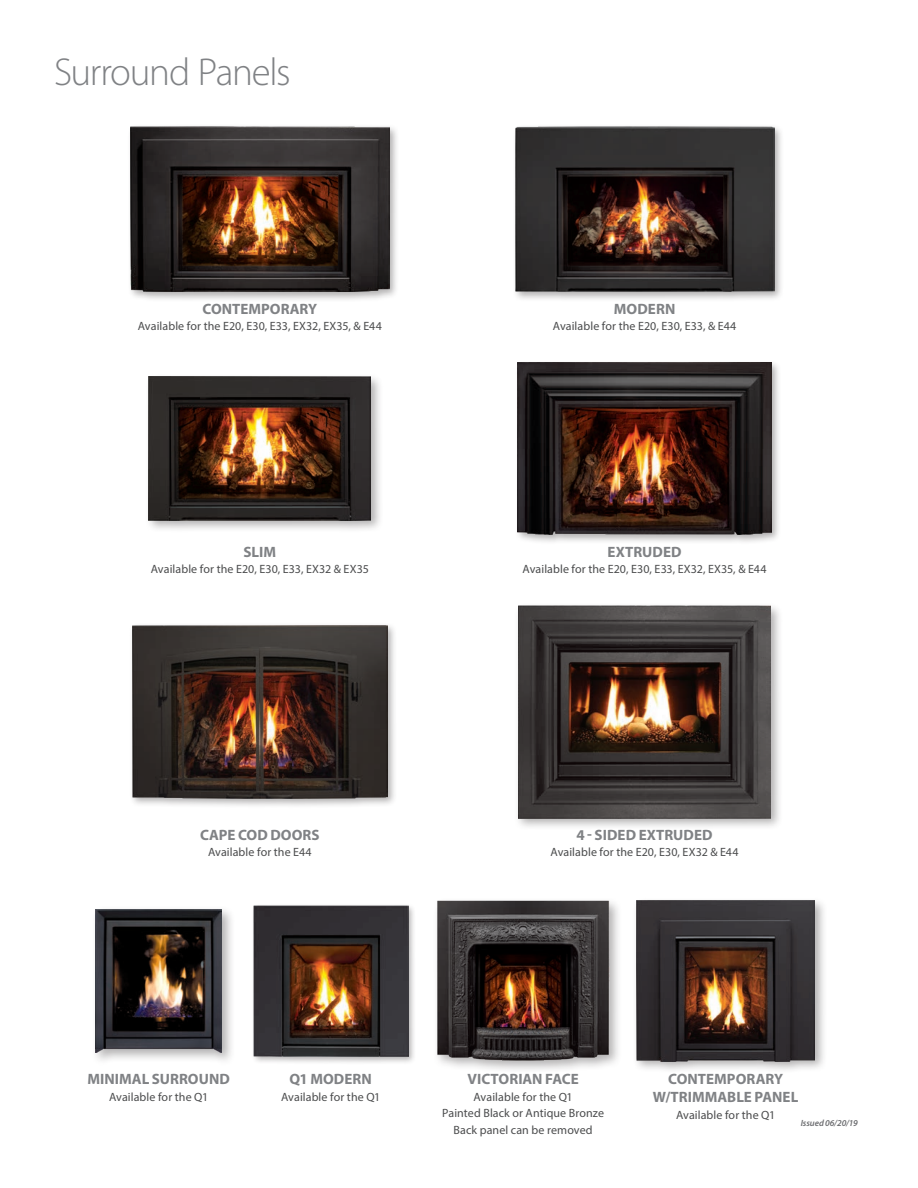
<style>
.page{position:relative;width:918px;height:1188px;background:#fff}
.page>*{position:absolute;margin:0;border:0;box-sizing:border-box;transform-origin:0 0}
.t1{font:300 39px "Myriad Pro";letter-spacing:-.035em;color:#808285}
.t2{font:700 15px/18px "Myriad Pro";letter-spacing:.005em;color:#808285;text-align:center}
.t3{font:12px/16.5px "Myriad Pro";letter-spacing:.01em;color:#4b4c4d;text-align:center}
.t4{font:italic 600 9px "Myriad Pro";letter-spacing:-.01em;color:#6c6d70}
</style>
<div class="page">
<div style="left:127px;top:124px;width:273px;height:178px;background:#231f20;opacity:.35"></div>
<img style="left:130px;top:127px;width:259px;height:165px">
<div style="left:512px;top:124px;width:272px;height:178px;background:#231f20;opacity:.35"></div>
<img style="left:515px;top:127px;width:259px;height:165px">
<div style="left:145px;top:373px;width:238px;height:160px;background:#231f20;opacity:.35"></div>
<img style="left:149px;top:377px;width:222px;height:144px">
<div style="left:515px;top:360px;width:267px;height:185px;background:#231f20;opacity:.35"></div>
<img style="left:518px;top:363px;width:253px;height:172px">
<div style="left:129px;top:622px;width:268px;height:186px;background:#231f20;opacity:.35"></div>
<img style="left:132px;top:625px;width:255px;height:173px">
<div style="left:514px;top:602px;width:269px;height:229px;background:#231f20;opacity:.35"></div>
<img style="left:518px;top:606px;width:253px;height:212px">
<div style="left:91px;top:905px;width:144px;height:161px;background:#231f20;opacity:.35"></div>
<img style="left:96px;top:909px;width:125px;height:144px">
<div style="left:251px;top:903px;width:165px;height:162px;background:#231f20;opacity:.35"></div>
<img style="left:253px;top:906px;width:155px;height:150px">
<div style="left:433px;top:896px;width:189px;height:177px;background:#231f20;opacity:.35"></div>
<img style="left:434px;top:898px;width:177px;height:165px">
<div style="left:633px;top:897px;width:194px;height:177px;background:#231f20;opacity:.35"></div>
<img style="left:637px;top:901px;width:178px;height:160px">
<h1 class="t1" style="left:54px;top:49px;width:238px">Surround Panels</h1>
<p class="t2" style="left:202px;top:299px;width:116px">CONTEMPORARY</p>
<p class="t3" style="left:138px;top:318px;width:246px">Available for the E20, E30, E33, EX32, EX35, &amp; E44</p>
<p class="t2" style="left:244px;top:542px;width:34px">SLIM</p>
<p class="t3" style="left:151px;top:561px;width:220px">Available for the E20, E30, E33, EX32 &amp; EX35</p>
<p class="t2" style="left:614px;top:299px;width:63px">MODERN</p>
<p class="t3" style="left:553px;top:318px;width:185px">Available for the E20, E30, E33, &amp; E44</p>
<p class="t2" style="left:608px;top:542px;width:75px">EXTRUDED</p>
<p class="t3" style="left:523px;top:561px;width:246px">Available for the E20, E30, E33, EX32, EX35, &amp; E44</p>
<p class="t2" style="left:200px;top:825px;width:121px">CAPE COD DOORS</p>
<p class="t3" style="left:208px;top:844px;width:105px">Available for the E44</p>
<p class="t2" style="left:576px;top:825px;width:138px">4 - SIDED EXTRUDED</p>
<p class="t3" style="left:551px;top:844px;width:190px">Available for the E20, E30, EX32 &amp; E44</p>
<p class="t2" style="left:87px;top:1070px;width:144px">MINIMAL SURROUND</p>
<p class="t3" style="left:109px;top:1088px;width:101px">Available for the Q1</p>
<p class="t2" style="left:290px;top:1070px;width:84px">Q1 MODERN</p>
<p class="t3" style="left:281px;top:1088px;width:101px">Available for the Q1</p>
<p class="t2" style="left:467px;top:1070px;width:113px">VICTORIAN FACE</p>
<p class="t3" style="left:442px;top:1088px;width:164px">Available for the Q1<br>Painted Black or Antique Bronze<br>Back panel can be removed</p>
<p class="t2" style="left:653px;top:1070px;width:147px">CONTEMPORARY<br>W/TRIMMABLE PANEL</p>
<p class="t3" style="left:676px;top:1106px;width:101px">Available for the Q1</p>
<p class="t4" style="left:801px;top:1118px;width:58px">Issued 06/20/19</p>
</div>
